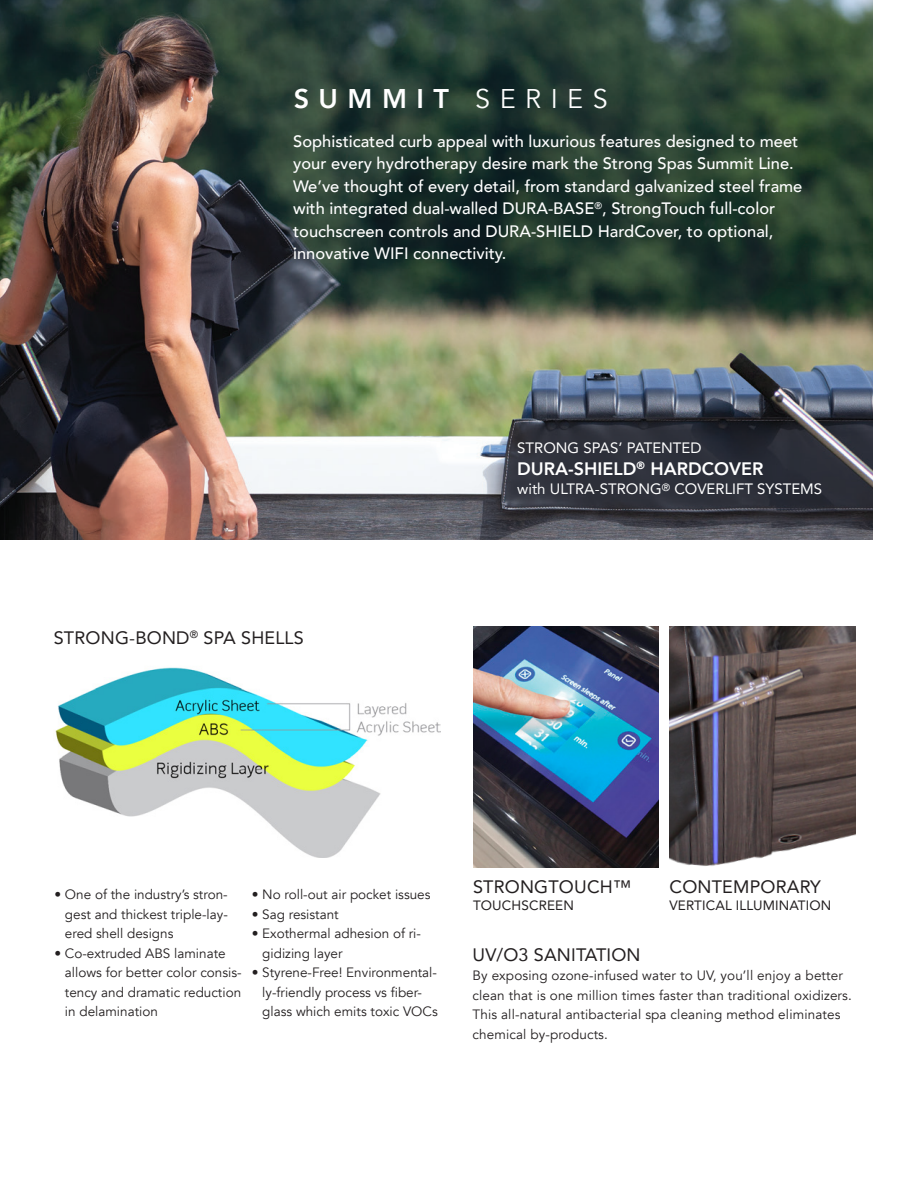
<style>
.page{position:relative;width:918px;height:1188px;background:#fff}
.page>*{position:absolute;margin:0;border:0;box-sizing:border-box;transform-origin:0 0}
.t1{font:800 27px "Avenir";letter-spacing:.35em;color:#fff}
.t2{font:18px "Avenir";letter-spacing:.01em;color:#231f20}
.t3{font:800 18px "Avenir";color:#fff}
.t4{font:500 16.5px/22.5px "Avenir";color:#fff}
.t5{font:15px "Avenir";color:#fff}
.t6{font:13.5px/19.5px "Avenir";color:#231f20}
.t7{font:13.5px "Avenir";letter-spacing:.01em;color:#231f20}
.s1{font-weight:400}
</style>
<div class="page">
<img style="left:0;top:0;width:873px;height:539px">
<img style="left:55px;top:667px;width:385px;height:190px">
<img style="left:473px;top:626px;width:186px;height:242px">
<img style="left:670px;top:626px;width:185px;height:240px">
<p class="t1" style="left:294px;top:77px;width:316px">SUMMIT <span class="s1">SERIES</span></p>
<p class="t4" style="left:293px;top:129px;width:511px">Sophisticated curb appeal with luxurious features designed to meet your every hydrotherapy desire mark the Strong Spas Summit Line.<br>We’ve thought of every detail, from standard galvanized steel frame with integrated dual-walled DURA-BASE<sup>®</sup>, StrongTouch full-color touchscreen controls and DURA-SHIELD HardCover, to optional, innovative WIFI connectivity.</p>
<p class="t2" style="left:54px;top:623px;width:252px">STRONG-BOND<sup>®</sup> SPA SHELLS</p>
<p class="t5" style="left:517px;top:436px;width:186px">STRONG SPAS’ PATENTED</p>
<p class="t3" style="left:517px;top:454px;width:248px">DURA-SHIELD<sup>®</sup> HARDCOVER</p>
<p class="t5" style="left:517px;top:477px;width:306px">with ULTRA-STRONG<sup>®</sup> COVERLIFT SYSTEMS</p>
<p class="t6" style="left:65px;top:885px;width:164px;text-align:justify;text-indent:-11px">• One of the industry’s stron&shy;gest and thickest triple-lay&shy;ered shell designs</p>
<p class="t6" style="left:65px;top:943px;width:178px;text-indent:-11px">• Co-extruded ABS laminate allows for better color consis&shy;tency and dramatic reduction in delamination</p>
<p class="t6" style="left:252px;top:885px;width:180px">• No roll-out air pocket issues</p>
<p class="t6" style="left:252px;top:904px;width:88px">• Sag resistant</p>
<p class="t6" style="left:262px;top:924px;width:160px;text-indent:-11px">• Exothermal adhesion of ri&shy;gidizing layer</p>
<p class="t6" style="left:262px;top:963px;width:177px;text-indent:-11px">• Styrene-Free! Environmental&shy;ly-friendly process vs fiber&shy;glass which emits toxic VOCs</p>
<p class="t2" style="left:473px;top:873px;width:159px">STRONGTOUCH™</p>
<p class="t7" style="left:473px;top:895px;width:102px">TOUCHSCREEN</p>
<p class="t2" style="left:670px;top:873px;width:153px">CONTEMPORARY</p>
<p class="t7" style="left:670px;top:895px;width:163px">VERTICAL ILLUMINATION</p>
<p class="t2" style="left:472px;top:940px;width:170px">UV/O3 SANITATION</p>
<p class="t6" style="left:472px;top:966px;width:381px">By exposing ozone-infused water to UV, you’ll enjoy a better clean that is one million times faster than traditional oxidizers.<br>This all-natural antibacterial spa cleaning method eliminates chemical by-products.</p>
</div>
